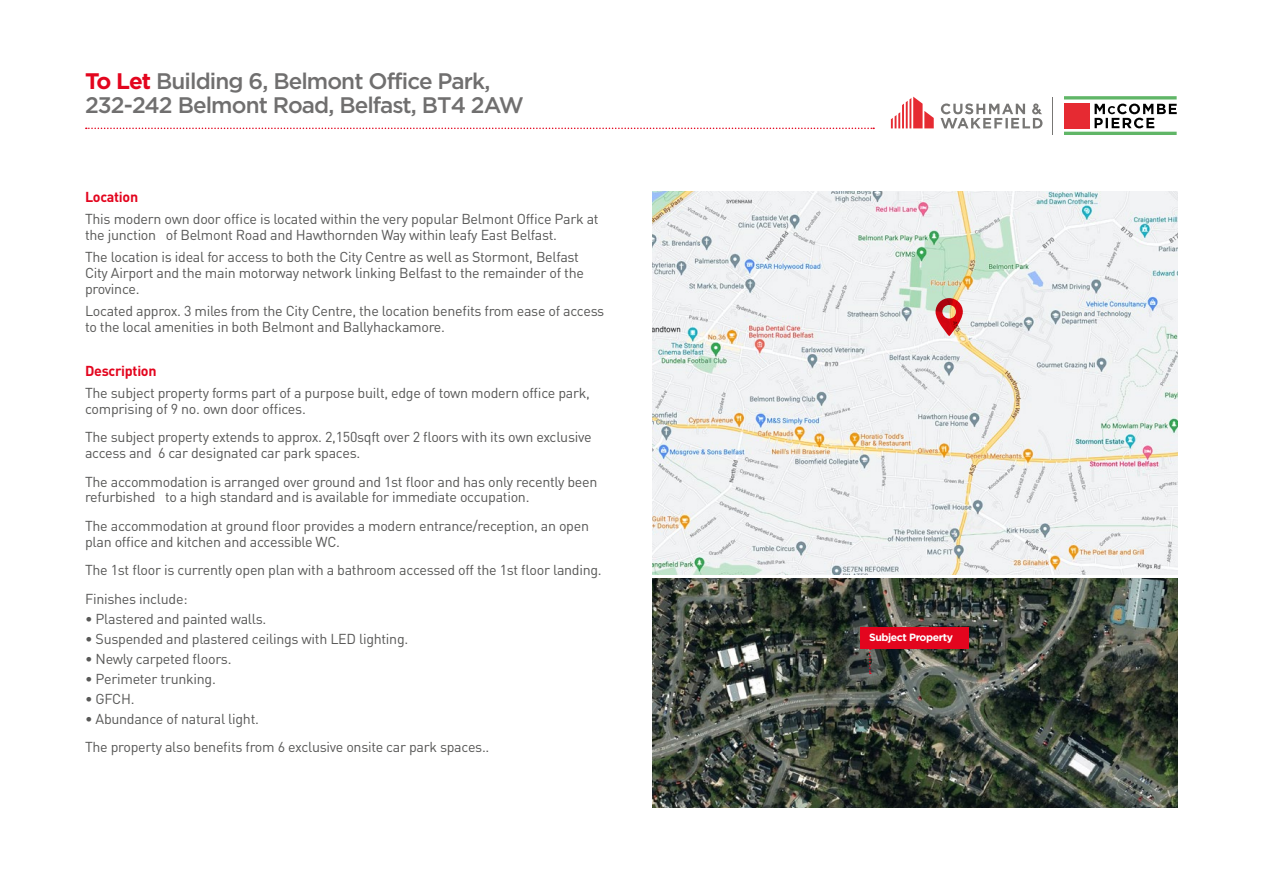
<style>
.page{position:relative;width:1263px;height:893px;background:#fff}
.page>*{position:absolute;margin:0;border:0;box-sizing:border-box;transform-origin:0 0}
.t1{font:500 22.5px/24px "Gotham HTF";letter-spacing:-.04em;color:#706f6f}
.t2{font:14.25px/15.8px "DIN Pro";letter-spacing:-.02em;color:#575756}
.t3{font:700 14.25px "DIN Pro";letter-spacing:-.02em;color:#e3051e}
.t4{font:700 10.5px "Gotham";letter-spacing:-.04em;color:#fff}
.s1{font-family:"Gotham";font-weight:700;color:#e3051e}
</style>
<div class="page">
<hr style="left:1064px;top:96px;width:113px;height:3px;background:#60b667">
<hr style="left:1064px;top:132px;width:113px;height:3px;background:#60b667">
<svg style="left:1094px;top:104px;width:83px;height:24px"></svg>
<div style="left:1064px;top:103px;width:25px;height:25px;background:#e62a32"></div>
<hr style="left:1053px;top:97px;width:1px;height:37px;background:#777674">
<svg style="left:940px;top:103px;width:102px;height:25px"></svg>
<svg style="left:891px;top:97px;width:43px;height:31px"></svg>
<svg style="left:86px;top:128px;width:788px;height:1px"></svg>
<img style="left:653px;top:191px;width:525px;height:383px">
<img style="left:653px;top:578px;width:525px;height:230px">
<svg style="left:935px;top:298px;width:28px;height:38px"></svg>
<div style="left:860px;top:627px;width:109px;height:21px;background:#e3051e"></div>
<svg style="left:869px;top:648px;width:2px;height:26px"></svg>
<h1 class="t1" style="left:85px;top:69px;width:440px"><span class="s1">To Let</span> Building 6, Belmont Office Park,<br>232-242 Belmont Road, Belfast, BT4 2AW</h1>
<p class="t3" style="left:85px;top:187px;width:55px">Location</p>
<p class="t2" style="left:85px;top:211px;width:515px">This modern own door office is located within the very popular Belmont Office Park at the junction of Belmont Road and Hawthornden Way within leafy East Belfast.</p>
<p class="t2" style="left:85px;top:249px;width:500px">The location is ideal for access to both the City Centre as well as Stormont, Belfast<br>City Airport and the main motorway network linking Belfast to the remainder of the province.</p>
<p class="t2" style="left:85px;top:302px;width:521px">Located approx. 3 miles from the City Centre, the location benefits from ease of access to the local amenities in both Belmont and Ballyhackamore.</p>
<p class="t3" style="left:85px;top:361px;width:73px">Description</p>
<p class="t2" style="left:85px;top:384px;width:506px">The subject property forms part of a purpose built, edge of town modern office park, comprising of 9 no. own door offices.</p>
<p class="t2" style="left:85px;top:429px;width:508px">The subject property extends to approx. 2,150sqft over 2 floors with its own exclusive access and 6 car designated car park spaces.</p>
<p class="t2" style="left:85px;top:473px;width:514px">The accommodation is arranged over ground and 1st floor and has only recently been refurbished to a high standard and is available for immediate occupation.</p>
<p class="t2" style="left:85px;top:517px;width:505px">The accommodation at ground floor provides a modern entrance/reception, an open plan office and kitchen and accessible WC.</p>
<p class="t2" style="left:85px;top:555px;width:518px;line-height:28.5px">The 1st floor is currently open plan with a bathroom accessed off the 1st floor landing.<br>Finishes include:</p>
<p class="t2" style="left:85px;top:610px;width:183px">• Plastered and painted walls.</p>
<p class="t2" style="left:85px;top:630px;width:325px">• Suspended and plastered ceilings with LED lighting.</p>
<p class="t2" style="left:85px;top:650px;width:148px">• Newly carpeted floors.</p>
<p class="t2" style="left:85px;top:670px;width:132px">• Perimeter trunking.</p>
<p class="t2" style="left:85px;top:690px;width:51px">• GFCH.</p>
<p class="t2" style="left:85px;top:704px;width:406px;line-height:28.5px">• Abundance of natural light.<br>The property also benefits from 6 exclusive onsite car park spaces..</p>
<p class="t4" style="left:869px;top:631px;width:85px">Subject Property</p>
</div>
